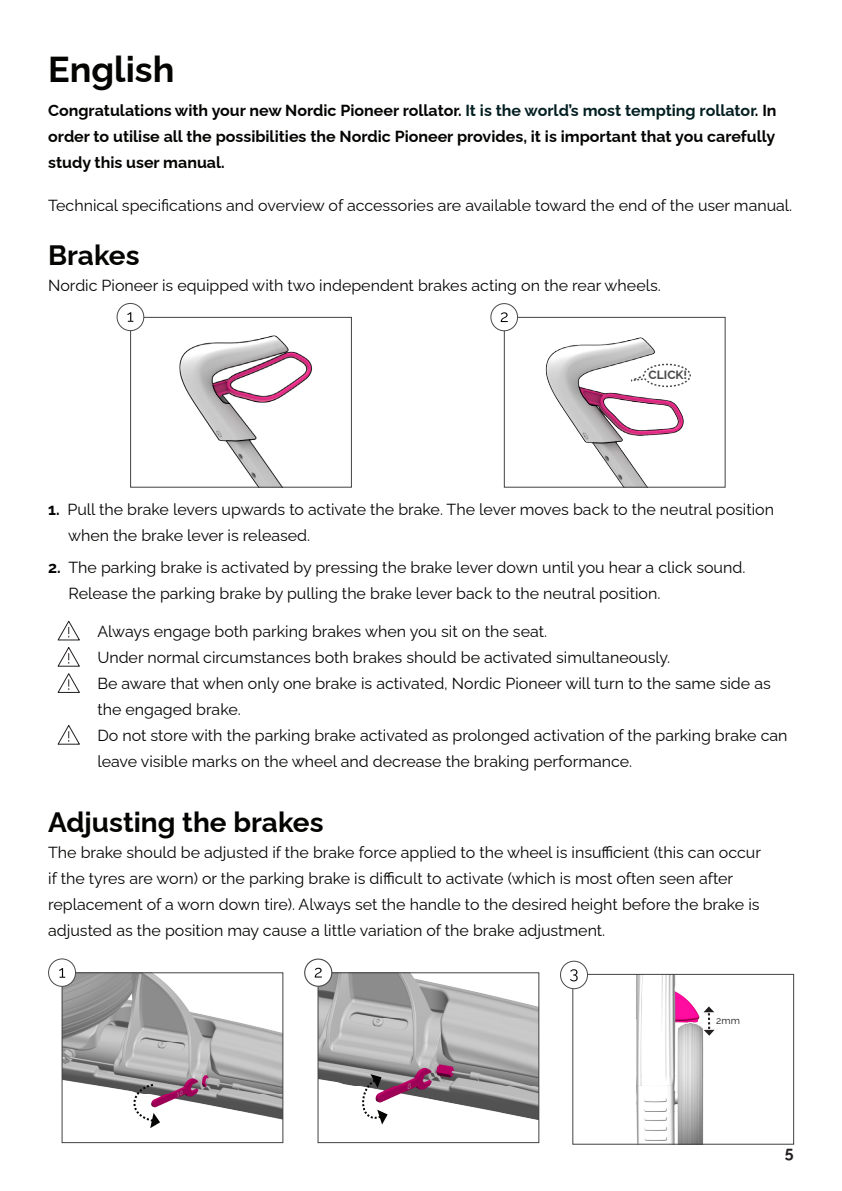
<style>
.page{position:relative;width:842px;height:1191px;background:#fff}
.page>*{position:absolute;margin:0;border:0;box-sizing:border-box;transform-origin:0 0}
.t1{font:700 36px "Raleway";color:#040503}
.t2{font:700 28px "Raleway";color:#040503}
.t3{font:16px/26px "Raleway";color:#040503}
.t4{font:700 16px/26px "Raleway";color:#040503;text-align:justify}
.t5{font:700 16px "Raleway";color:#231f20}
.t6{font:700 12px "Raleway";color:#484948}
.t7{font:10px "Raleway";color:#231f20}
.s1{color:#041f22}
.s2{font-weight:700}
</style>
<div class="page">
<svg style="left:57px;top:725px;width:23px;height:20px"></svg>
<svg style="left:57px;top:620px;width:23px;height:73px"></svg>
<img style="left:575px;top:976px;width:140px;height:166px">
<div style="left:573px;top:974px;width:221px;height:170px;border:1px solid #404245"></div>
<div style="left:560px;top:961px;width:27px;height:27px;background:#fff;border-radius:50%"></div>
<div style="left:560px;top:960px;width:28px;height:29px;border:1px solid #484948;border-radius:50%"></div>
<svg style="left:703px;top:1006px;width:11px;height:29px"></svg>
<svg style="left:570px;top:969px;width:8px;height:12px"></svg>
<img style="left:320px;top:974px;width:217px;height:151px">
<div style="left:318px;top:972px;width:221px;height:170px;border:1px solid #404245"></div>
<svg style="left:358px;top:1074px;width:30px;height:50px"></svg>
<div style="left:305px;top:959px;width:27px;height:27px;background:#fff;border-radius:50%"></div>
<div style="left:304px;top:958px;width:28px;height:28px;border:1px solid #484948;border-radius:50%"></div>
<svg style="left:315px;top:967px;width:7px;height:10px"></svg>
<img style="left:64px;top:974px;width:217px;height:146px">
<div style="left:62px;top:972px;width:221px;height:170px;border:1px solid #404245"></div>
<div style="left:49px;top:959px;width:27px;height:27px;background:#fff;border-radius:50%"></div>
<div style="left:48px;top:958px;width:28px;height:28px;border:1px solid #484948;border-radius:50%"></div>
<svg style="left:126px;top:1082px;width:34px;height:46px"></svg>
<svg style="left:59px;top:968px;width:6px;height:9px"></svg>
<img style="left:506px;top:321px;width:178px;height:164px">
<svg style="left:592px;top:441px;width:26px;height:2px"></svg>
<svg style="left:578px;top:386px;width:19px;height:20px"></svg>
<div style="left:504px;top:317px;width:221px;height:170px;border:1px solid #404245"></div>
<div style="left:491px;top:304px;width:27px;height:27px;background:#fff;border-radius:50%"></div>
<div style="left:490px;top:303px;width:28px;height:28px;border:1px solid #484948;border-radius:50%"></div>
<svg style="left:501px;top:312px;width:7px;height:10px"></svg>
<svg style="left:630px;top:363px;width:61px;height:25px"></svg>
<img style="left:134px;top:319px;width:179px;height:166px">
<svg style="left:225px;top:439px;width:26px;height:2px"></svg>
<svg style="left:212px;top:383px;width:19px;height:21px"></svg>
<div style="left:130px;top:317px;width:222px;height:170px;border:1px solid #404245"></div>
<div style="left:117px;top:303px;width:27px;height:28px;background:#fff;border-radius:50%"></div>
<div style="left:117px;top:303px;width:27px;height:28px;border:1px solid #484948;border-radius:50%"></div>
<svg style="left:127px;top:312px;width:6px;height:10px"></svg>
<p class="t1" style="left:48px;top:41px;width:128px">English</p>
<p class="t4" style="left:48px;top:96px;width:730px">Congratulations with your new Nordic Pioneer rollator. <span class="s1">It is the world’s most tempting rollator</span>. In order to utilise all the possibilities the Nordic Pioneer provides, it is important that you carefully study this user manual.</p>
<p class="t3" style="left:48px;top:191px;width:746px">Technical specifications and overview of accessories are available toward the end of the user manual.</p>
<p class="t2" style="left:48px;top:233px;width:93px">Brakes</p>
<p class="t3" style="left:48px;top:270px;width:614px">Nordic Pioneer is equipped with two independent brakes acting on the rear wheels.</p>
<p class="t6" style="left:649px;top:365px;width:40px">CLICK!</p>
<p class="t3" style="left:48px;top:494px;width:727px"><span class="s2">1.</span> Pull the brake levers upwards to activate the brake. The lever moves back to the neutral position</p>
<p class="t3" style="left:68px;top:520px;width:244px">when the brake lever is released.</p>
<p class="t3" style="left:48px;top:552px;width:699px"><span class="s2">2.</span> The parking brake is activated by pressing the brake lever down until you hear a click sound.</p>
<p class="t3" style="left:69px;top:578px;width:593px">Release the parking brake by pulling the brake lever back to the neutral position.</p>
<p class="t3" style="left:97px;top:616px;width:451px">Always engage both parking brakes when you sit on the seat.</p>
<p class="t3" style="left:97px;top:642px;width:574px">Under normal circumstances both brakes should be activated simultaneously.</p>
<p class="t3" style="left:97px;top:668px;width:675px">Be aware that when only one brake is activated, Nordic Pioneer will turn to the same side as the engaged brake.</p>
<p class="t3" style="left:97px;top:720px;width:692px">Do not store with the parking brake activated as prolonged activation of the parking brake can leave visible marks on the wheel and decrease the braking performance.</p>
<p class="t2" style="left:48px;top:800px;width:277px">Adjusting the brakes</p>
<p class="t3" style="left:48px;top:837px;width:714px">The brake should be adjusted if the brake force applied to the wheel is insufficient (this can occur if the tyres are worn) or the parking brake is difficult to activate (which is most often seen after replacement of a worn down tire). Always set the handle to the desired height before the brake is adjusted as the position may cause a little variation of the brake adjustment.</p>
<p class="t7" style="left:716px;top:1012px;width:25px">2mm</p>
<p class="t5" style="left:785px;top:1139px;width:10px">5</p>
</div>
